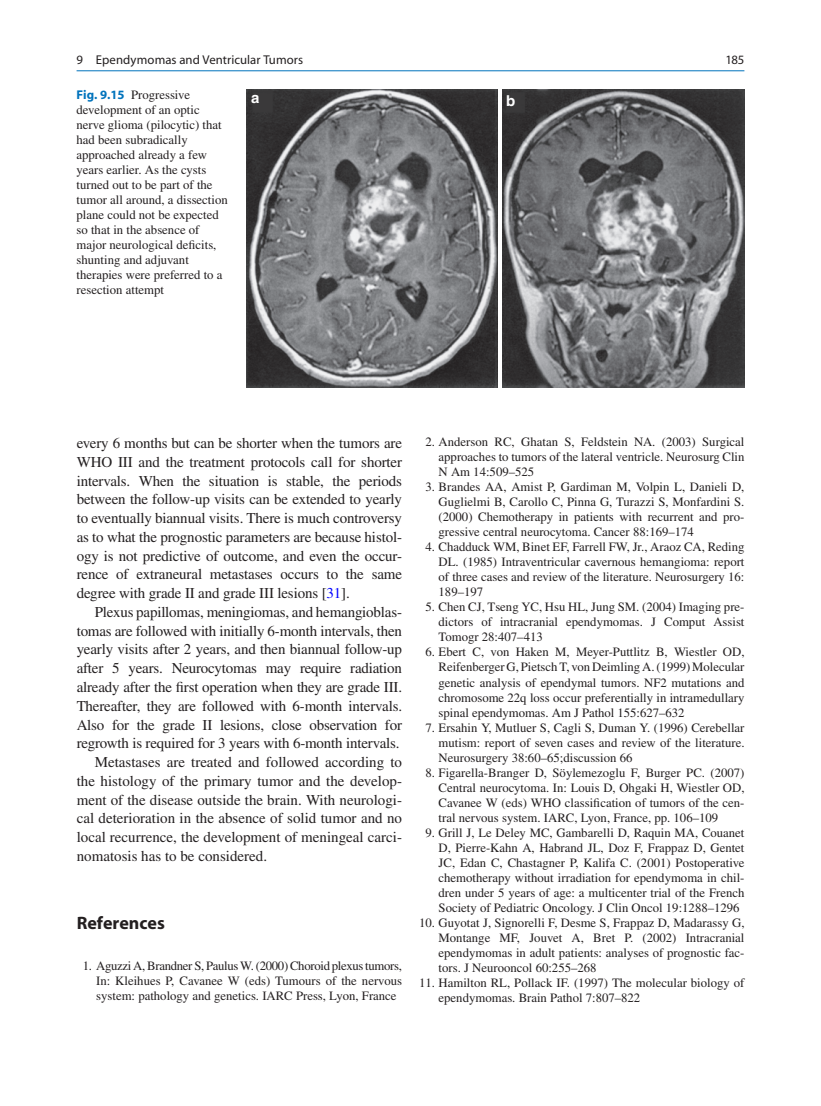
<style>
.page{position:relative;width:821px;height:1106px;background:#fff}
.page>*{position:absolute;margin:0;border:0;box-sizing:border-box;transform-origin:0 0}
.t1{font:700 18px "Myriad";color:#231f20}
.t2{font:15px "Times";letter-spacing:-.01em;color:#231f20}
.t3{font:700 15px "Helvetica";color:#fff}
.t4{font:12.75px/15px "Times";color:#231f20;text-align:justify}
.t5{font:12.75px "Myriad";letter-spacing:.005em;color:#231f20}
.s1{font-family:"Myriad";font-weight:700;color:#0073bc}
.s2{color:#00f}
</style>
<div class="page">
<hr style="left:77px;top:70px;width:667px;height:1px;background:#0073bc">
<img style="left:502px;top:90px;width:242px;height:297px">
<img style="left:246px;top:90px;width:252px;height:297px">
<p class="t5" style="left:77px;top:55px;width:228px">9 Ependymomas and Ventricular Tumors</p>
<p class="t5" style="left:725px;top:55px;width:21px">185</p>
<p class="t3" style="left:251px;top:89px;width:10px">a</p>
<p class="t3" style="left:506px;top:92px;width:11px">b</p>
<p class="t4" style="left:77px;top:89px;width:153px;text-align:left"><span class="s1">Fig. 9.15</span> Progressive development of an optic nerve glioma (pilocytic) that had been subradically approached already a few years earlier. As the cysts turned out to be part of the tumor all around, a dissection plane could not be expected so that in the absence of major neurological deficits, shunting and adjuvant therapies were preferred to a resection attempt</p>
<p class="t2" style="left:77px;top:437px;width:327px">every 6 months but can be shorter when the tumors are</p>
<p class="t2" style="left:77px;top:456px;width:327px">WHO III and the treatment protocols call for shorter</p>
<p class="t2" style="left:77px;top:475px;width:327px">intervals. When the situation is stable, the periods</p>
<p class="t2" style="left:77px;top:494px;width:327px">between the follow-up visits can be extended to yearly</p>
<p class="t2" style="left:77px;top:512px;width:327px">to eventually biannual visits. There is much controversy</p>
<p class="t2" style="left:77px;top:531px;width:327px">as to what the prognostic parameters are because histol-</p>
<p class="t2" style="left:77px;top:550px;width:327px">ogy is not predictive of outcome, and even the occur-</p>
<p class="t2" style="left:77px;top:569px;width:327px">rence of extraneural metastases occurs to the same</p>
<p class="t2" style="left:77px;top:587px;width:275px">degree with grade II and grade III lesions [<span class="s2">31</span>].</p>
<p class="t2" style="left:95px;top:606px;width:309px">Plexus papillomas, meningiomas, and hemangioblas-</p>
<p class="t2" style="left:77px;top:625px;width:327px">tomas are followed with initially 6-month intervals, then</p>
<p class="t2" style="left:77px;top:644px;width:327px">yearly visits after 2 years, and then biannual follow-up</p>
<p class="t2" style="left:77px;top:662px;width:327px">after 5 years. Neurocytomas may require radiation</p>
<p class="t2" style="left:77px;top:681px;width:327px">already after the first operation when they are grade III.</p>
<p class="t2" style="left:77px;top:700px;width:327px">Thereafter, they are followed with 6-month intervals.</p>
<p class="t2" style="left:77px;top:719px;width:327px">Also for the grade II lesions, close observation for</p>
<p class="t2" style="left:77px;top:737px;width:324px">regrowth is required for 3 years with 6-month intervals.</p>
<p class="t2" style="left:95px;top:756px;width:309px">Metastases are treated and followed according to</p>
<p class="t2" style="left:77px;top:775px;width:327px">the histology of the primary tumor and the develop-</p>
<p class="t2" style="left:77px;top:794px;width:327px">ment of the disease outside the brain. With neurologi-</p>
<p class="t2" style="left:77px;top:812px;width:327px">cal deterioration in the absence of solid tumor and no</p>
<p class="t2" style="left:77px;top:831px;width:327px">local recurrence, the development of meningeal carci-</p>
<p class="t2" style="left:77px;top:850px;width:192px">nomatosis has to be considered.</p>
<p class="t1" style="left:77px;top:916px;width:90px">References</p>
<p class="t4" style="left:96px;top:959px;width:307px;text-indent:-13px">1. Aguzzi A, Brandner S, Paulus W. (2000) Choroid plexus tumors, In: Kleihues P, Cavanee W (eds) Tumours of the nervous system: pathology and genetics. IARC Press, Lyon, France</p>
<p class="t4" style="left:438px;top:436px;width:307px;text-indent:-13px">2. Anderson RC, Ghatan S, Feldstein NA. (2003) Surgical approaches to tumors of the lateral ventricle. Neurosurg Clin N Am 14:509–525</p>
<p class="t4" style="left:438px;top:481px;width:307px;text-indent:-13px">3. Brandes AA, Amist P, Gardiman M, Volpin L, Danieli D, Guglielmi B, Carollo C, Pinna G, Turazzi S, Monfardini S. (2000) Chemotherapy in patients with recurrent and pro&shy;gressive central neurocytoma. Cancer 88:169–174</p>
<p class="t4" style="left:438px;top:541px;width:307px;text-indent:-13px">4. Chadduck WM, Binet EF, Farrell FW, Jr., Araoz CA, Reding DL. (1985) Intraventricular cavernous hemangioma: report of three cases and review of the literature. Neurosurgery 16:<br>189–197</p>
<p class="t4" style="left:438px;top:601px;width:307px;text-indent:-13px">5. Chen CJ, Tseng YC, Hsu HL, Jung SM. (2004) Imaging pre&shy;dictors of intracranial ependymomas. J Comput Assist Tomogr 28:407–413</p>
<p class="t4" style="left:438px;top:646px;width:307px;text-indent:-13px">6. Ebert C, von Haken M, Meyer-Puttlitz B, Wiestler OD, Reifenberger G, Pietsch T, von Deimling A. (1999) Molecular genetic analysis of ependymal tumors. NF2 mutations and chromosome 22q loss occur preferentially in intramedullary spinal ependymomas. Am J Pathol 155:627–632</p>
<p class="t4" style="left:438px;top:721px;width:307px;text-indent:-13px">7. Ersahin Y, Mutluer S, Cagli S, Duman Y. (1996) Cerebellar mutism: report of seven cases and review of the literature.<br>Neurosurgery 38:60–65;discussion 66</p>
<p class="t4" style="left:438px;top:766px;width:307px;text-indent:-13px">8. Figarella-Branger D, Söylemezoglu F, Burger PC. (2007)<br>Central neurocytoma. In: Louis D, Ohgaki H, Wiestler OD, Cavanee W (eds) WHO classification of tumors of the cen&shy;tral nervous system. IARC, Lyon, France, pp. 106–109</p>
<p class="t4" style="left:438px;top:826px;width:307px;text-indent:-13px">9. Grill J, Le Deley MC, Gambarelli D, Raquin MA, Couanet D, Pierre-Kahn A, Habrand JL, Doz F, Frappaz D, Gentet JC, Edan C, Chastagner P, Kalifa C. (2001) Postoperative chemotherapy without irradiation for ependymoma in chil&shy;dren under 5 years of age: a multicenter trial of the French Society of Pediatric Oncology. J Clin Oncol 19:1288–1296</p>
<p class="t4" style="left:438px;top:916px;width:307px;text-indent:-19px">10. Guyotat J, Signorelli F, Desme S, Frappaz D, Madarassy G, Montange MF, Jouvet A, Bret P. (2002) Intracranial ependymomas in adult patients: analyses of prognostic fac&shy;tors. J Neurooncol 60:255–268</p>
<p class="t4" style="left:438px;top:976px;width:307px;text-indent:-19px">11. Hamilton RL, Pollack IF. (1997) The molecular biology of ependymomas. Brain Pathol 7:807–822</p>
</div>
